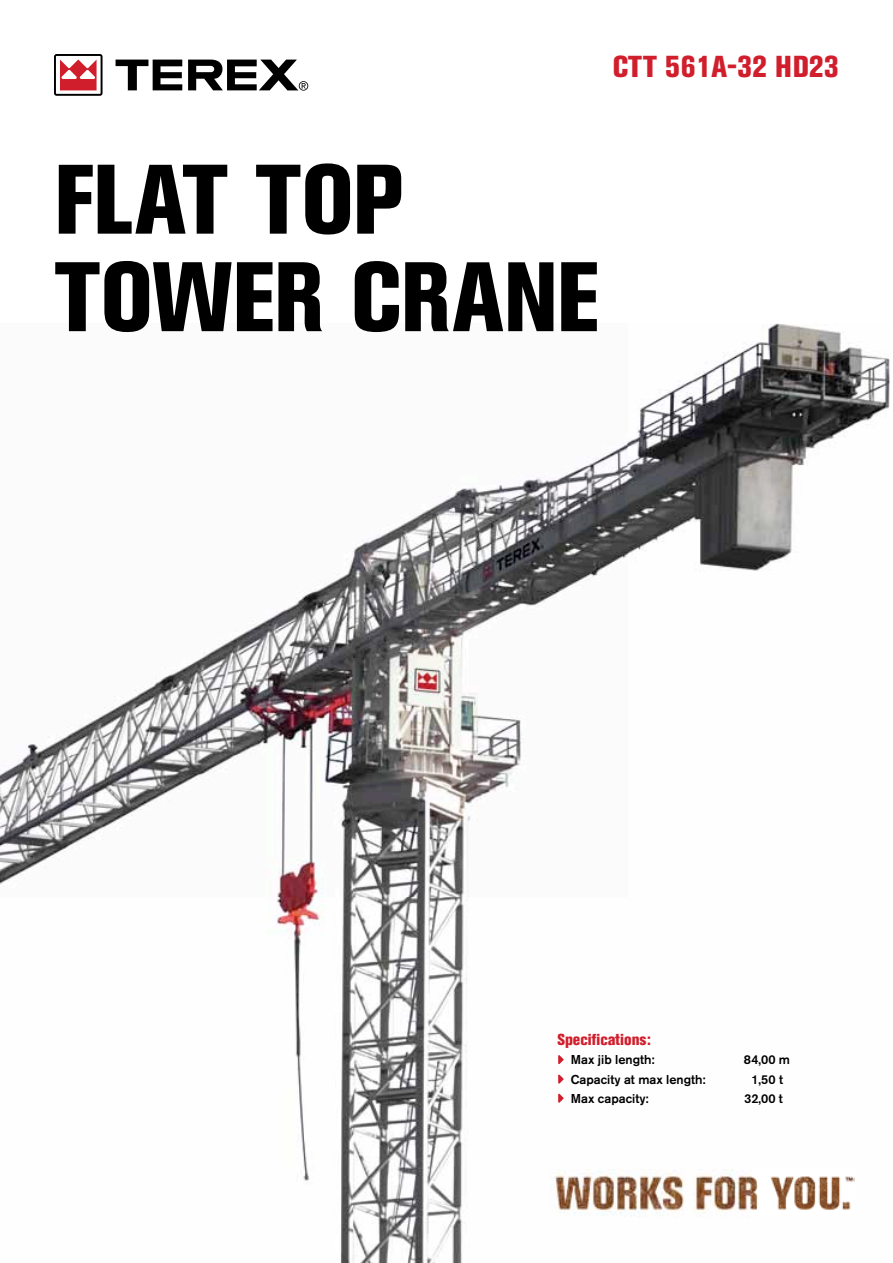
<style>
.page{position:relative;width:893px;height:1263px;background:#fff}
.page>*{position:absolute;margin:0;border:0;box-sizing:border-box;transform-origin:0 0}
.t1{font:800 condensed 97.5px/97.5px "Akzidenz Grotesk BE";color:#000}
.t2{font:800 condensed 30px "Akzidenz Grotesk BE";color:#d11e2c}
.t3{font:800 condensed 15.75px "Akzidenz Grotesk BE";color:#d11e2c}
.t4{font:500 12.75px "Akzidenz Grotesk BE";color:#000}
</style>
<div class="page">
<img style="left:0;top:442px;width:627px;height:821px">
<img style="left:627px;top:323px;width:262px;height:894px">
<img style="left:549px;top:1169px;width:305px;height:47px">
<svg style="left:54px;top:54px;width:49px;height:42px"></svg>
<svg style="left:116px;top:60px;width:66px;height:30px"></svg>
<svg style="left:188px;top:60px;width:120px;height:31px"></svg>
<svg style="left:558px;top:1055px;width:5px;height:9px"></svg>
<svg style="left:558px;top:1074px;width:5px;height:9px"></svg>
<svg style="left:558px;top:1094px;width:5px;height:9px"></svg>
<h2 class="t2" style="left:613px;top:49px;width:228px">CTT 561A-32 HD23</h2>
<h1 class="t1" style="left:54px;top:152px;width:546px">FLAT TOP<br>TOWER CRANE</h1>
<p class="t3" style="left:557px;top:1030px;width:95px">SPECIFICATIONS:</p>
<p class="t4" style="left:571px;top:1052px;width:85px">Max jib length:</p>
<p class="t4" style="left:744px;top:1052px;width:48px">84,00 m</p>
<p class="t4" style="left:571px;top:1071px;width:136px">Capacity at max length:</p>
<p class="t4" style="left:751px;top:1071px;width:33px">1,50 t</p>
<p class="t4" style="left:571px;top:1091px;width:79px">Max capacity:</p>
<p class="t4" style="left:744px;top:1091px;width:40px">32,00 t</p>
</div>
